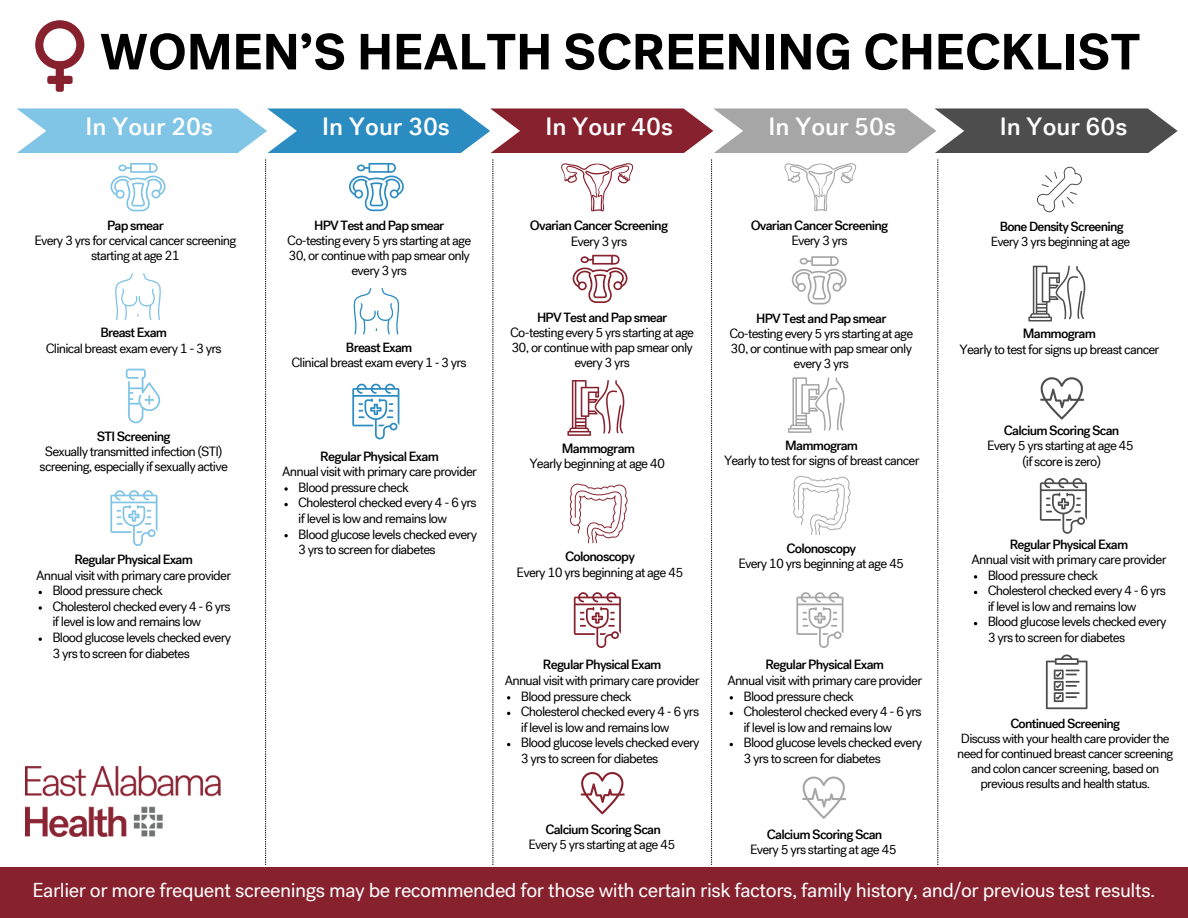
<style>
.page{position:relative;width:1188px;height:918px;background:#fff}
.page>*{position:absolute;margin:0;border:0;box-sizing:border-box;transform-origin:0 0}
.t1{font:700 50.7px "Post Grotesk";color:#000}
.t2{font:500 24.9px "Post Grotesk";color:#fff}
.t3{font:20.1px "Post Grotesk";letter-spacing:-.02em;color:#fff}
.t4{font:13.35px/15.6px "Post Grotesk";letter-spacing:-.055em;color:#000}
.t5{font:500 13.35px "Post Grotesk";letter-spacing:-.055em;color:#000}
.t6{font:13.05px/15.1px "Post Grotesk";letter-spacing:-.055em;color:#000;text-align:center}
.t7{font:500 13.05px "Post Grotesk";letter-spacing:-.055em;color:#000}
</style>
<div class="page">
<svg style="left:35px;top:20px;width:49px;height:72px"></svg>
<svg style="left:16px;top:108px;width:1162px;height:45px;background:#818d9e"></svg>
<svg style="left:115px;top:273px;width:46px;height:47px"></svg>
<svg style="left:110px;top:163px;width:56px;height:48px"></svg>
<svg style="left:126px;top:369px;width:34px;height:54px"></svg>
<svg style="left:349px;top:163px;width:55px;height:48px"></svg>
<svg style="left:353px;top:288px;width:46px;height:46px"></svg>
<svg style="left:561px;top:163px;width:72px;height:48px"></svg>
<svg style="left:570px;top:483px;width:58px;height:60px"></svg>
<svg style="left:567px;top:380px;width:58px;height:56px"></svg>
<svg style="left:1037px;top:166px;width:45px;height:46px"></svg>
<svg style="left:793px;top:475px;width:57px;height:60px"></svg>
<svg style="left:788px;top:377px;width:57px;height:55px"></svg>
<svg style="left:784px;top:163px;width:72px;height:48px"></svg>
<svg style="left:1046px;top:654px;width:42px;height:55px"></svg>
<svg style="left:110px;top:490px;width:48px;height:56px"></svg>
<div style="left:0;top:868px;width:1188px;height:50px;background:#87212e"></div>
<svg style="left:574px;top:592px;width:47px;height:56px"></svg>
<svg style="left:265px;top:159px;width:1px;height:706px"></svg>
<svg style="left:492px;top:159px;width:1px;height:706px"></svg>
<svg style="left:711px;top:159px;width:1px;height:706px"></svg>
<svg style="left:937px;top:159px;width:1px;height:706px"></svg>
<svg style="left:580px;top:772px;width:45px;height:42px"></svg>
<svg style="left:352px;top:384px;width:47px;height:55px"></svg>
<svg style="left:796px;top:592px;width:47px;height:56px"></svg>
<svg style="left:802px;top:777px;width:44px;height:42px"></svg>
<svg style="left:572px;top:255px;width:56px;height:48px"></svg>
<svg style="left:791px;top:256px;width:56px;height:48px"></svg>
<svg style="left:1040px;top:478px;width:47px;height:56px"></svg>
<svg style="left:1028px;top:266px;width:58px;height:56px"></svg>
<svg style="left:1040px;top:377px;width:45px;height:43px"></svg>
<img style="left:26px;top:767px;width:195px;height:70px">
<svg style="left:284px;top:487px;width:4px;height:4px"></svg>
<svg style="left:284px;top:503px;width:4px;height:3px"></svg>
<svg style="left:284px;top:534px;width:4px;height:3px"></svg>
<svg style="left:974px;top:575px;width:3px;height:4px"></svg>
<svg style="left:39px;top:606px;width:3px;height:4px"></svg>
<p class="t1" style="left:100px;top:34px;width:1042px">WOMEN’S HEALTH SCREENING CHECKLIST</p>
<p class="t2" style="left:85px;top:118px;width:129px">In Your 20s</p>
<h1 class="t2" style="left:322px;top:118px;width:129px">In Your 30s</h1>
<h2 class="t2" style="left:545px;top:118px;width:129px">In Your 40s</h2>
<h2 class="t2" style="left:769px;top:118px;width:129px">In Your 50s</h2>
<h2 class="t2" style="left:1000px;top:118px;width:129px">In Your 60s</h2>
<p class="t5" style="left:107px;top:221px;width:58px">Pap smear</p>
<p class="t4" style="left:34px;top:235px;width:203px;line-height:15.1px;text-align:center">Every 3 yrs for cervical cancer screening starting at age 21</p>
<p class="t5" style="left:100px;top:328px;width:68px">Breast Exam</p>
<p class="t4" style="left:46px;top:342px;width:178px">Clinical breast exam every 1 - 3 yrs</p>
<p class="t5" style="left:97px;top:431px;width:75px">STI Screening</p>
<p class="t4" style="left:40px;top:446px;width:190px;text-align:center">Sexually transmitted infection (STI) screening, especially if sexually active</p>
<p class="t5" style="left:74px;top:555px;width:120px">Regular Physical Exam</p>
<p class="t4" style="left:36px;top:569px;width:196px">Annual visit with primary care provider</p>
<p class="t4" style="left:52px;top:585px;width:112px">Blood pressure check</p>
<p class="t4" style="left:52px;top:600px;width:180px">Cholesterol checked every 4 - 6 yrs if level is low and remains low</p>
<p class="t4" style="left:52px;top:632px;width:180px">Blood glucose levels checked every<br>3 yrs to screen for diabetes</p>
<p class="t5" style="left:314px;top:220px;width:132px">HPV Test and Pap smear</p>
<p class="t4" style="left:287px;top:235px;width:185px;line-height:15px;text-align:center">Co-testing every 5 yrs starting at age<br>30, or continue with pap smear only every 3 yrs</p>
<h2 class="t5" style="left:346px;top:342px;width:68px">Breast Exam</h2>
<h2 class="t4" style="left:292px;top:357px;width:177px">Clinical breast exam every 1 - 3 yrs</h2>
<p class="t5" style="left:320px;top:451px;width:120px">Regular Physical Exam</p>
<p class="t4" style="left:282px;top:466px;width:196px">Annual visit with primary care provider</p>
<p class="t4" style="left:298px;top:481px;width:112px">Blood pressure check</p>
<p class="t4" style="left:298px;top:497px;width:180px">Cholesterol checked every 4 - 6 yrs if level is low and remains low</p>
<p class="t4" style="left:298px;top:528px;width:180px">Blood glucose levels checked every<br>3 yrs to screen for diabetes</p>
<p class="t5" style="left:530px;top:221px;width:140px">Ovarian Cancer Screening</p>
<p class="t4" style="left:571px;top:235px;width:58px">Every 3 yrs</p>
<p class="t5" style="left:751px;top:221px;width:139px">Ovarian Cancer Screening</p>
<p class="t4" style="left:791px;top:235px;width:58px">Every 3 yrs</p>
<p class="t5" style="left:537px;top:312px;width:132px">HPV Test and Pap smear</p>
<p class="t4" style="left:510px;top:327px;width:185px;line-height:15px;text-align:center">Co-testing every 5 yrs starting at age<br>30, or continue with pap smear only every 3 yrs</p>
<p class="t5" style="left:756px;top:314px;width:132px">HPV Test and Pap smear</p>
<p class="t4" style="left:729px;top:328px;width:185px;line-height:15px;text-align:center">Co-testing every 5 yrs starting at age<br>30, or continue with pap smear only every 3 yrs</p>
<p class="t5" style="left:562px;top:443px;width:75px">Mammogram</p>
<p class="t4" style="left:529px;top:458px;width:137px">Yearly beginning at age 40</p>
<p class="t5" style="left:785px;top:440px;width:74px">Mammogram</p>
<p class="t4" style="left:724px;top:455px;width:197px">Yearly to test for signs of breast cancer</p>
<p class="t5" style="left:565px;top:552px;width:72px">Colonoscopy</p>
<p class="t4" style="left:517px;top:566px;width:168px">Every 10 yrs beginning at age 45</p>
<p class="t5" style="left:786px;top:544px;width:71px">Colonoscopy</p>
<p class="t4" style="left:738px;top:558px;width:167px">Every 10 yrs beginning at age 45</p>
<p class="t5" style="left:543px;top:660px;width:120px">Regular Physical Exam</p>
<p class="t4" style="left:505px;top:675px;width:196px">Annual visit with primary care provider</p>
<p class="t4" style="left:521px;top:690px;width:112px">Blood pressure check</p>
<p class="t4" style="left:521px;top:706px;width:180px">Cholesterol checked every 4 - 6 yrs if level is low and remains low</p>
<p class="t4" style="left:521px;top:737px;width:180px">Blood glucose levels checked every<br>3 yrs to screen for diabetes</p>
<p class="t5" style="left:545px;top:824px;width:117px">Calcium Scoring Scan</p>
<p class="t4" style="left:529px;top:839px;width:148px">Every 5 yrs starting at age 45</p>
<p class="t5" style="left:765px;top:660px;width:120px">Regular Physical Exam</p>
<p class="t4" style="left:727px;top:675px;width:196px">Annual visit with primary care provider</p>
<p class="t4" style="left:743px;top:690px;width:112px">Blood pressure check</p>
<p class="t4" style="left:743px;top:706px;width:180px">Cholesterol checked every 4 - 6 yrs if level is low and remains low</p>
<p class="t4" style="left:743px;top:737px;width:180px">Blood glucose levels checked every<br>3 yrs to screen for diabetes</p>
<p class="t5" style="left:767px;top:829px;width:117px">Calcium Scoring Scan</p>
<p class="t4" style="left:750px;top:844px;width:148px">Every 5 yrs starting at age 45</p>
<p class="t7" style="left:1000px;top:222px;width:125px">Bone Density Screening</p>
<p class="t6" style="left:991px;top:236px;width:141px">Every 3 yrs beginning at age</p>
<p class="t5" style="left:1023px;top:329px;width:75px">Mammogram</p>
<p class="t4" style="left:960px;top:343px;width:201px">Yearly to test for signs up breast cancer</p>
<p class="t5" style="left:1004px;top:425px;width:117px">Calcium Scoring Scan</p>
<p class="t4" style="left:987px;top:440px;width:148px">Every 5 yrs starting at age 45</p>
<p class="t4" style="left:1022px;top:455px;width:81px">(if score is zero)</p>
<p class="t5" style="left:1010px;top:539px;width:120px">Regular Physical Exam</p>
<p class="t4" style="left:972px;top:554px;width:196px">Annual visit with primary care provider</p>
<p class="t4" style="left:988px;top:569px;width:112px">Blood pressure check</p>
<p class="t4" style="left:988px;top:585px;width:180px">Cholesterol checked every 4 - 6 yrs if level is low and remains low</p>
<p class="t4" style="left:988px;top:616px;width:180px">Blood glucose levels checked every<br>3 yrs to screen for diabetes</p>
<p class="t7" style="left:1010px;top:719px;width:111px">Continued Screening</p>
<p class="t6" style="left:957px;top:733px;width:218px">Discuss with your health care provider the need for continued breast cancer screening and colon cancer screening, based on previous results and health status.</p>
<p class="t3" style="left:32px;top:883px;width:1125px">Earlier or more frequent screenings may be recommended for those with certain risk factors, family history, and/or previous test results.</p>
</div>
